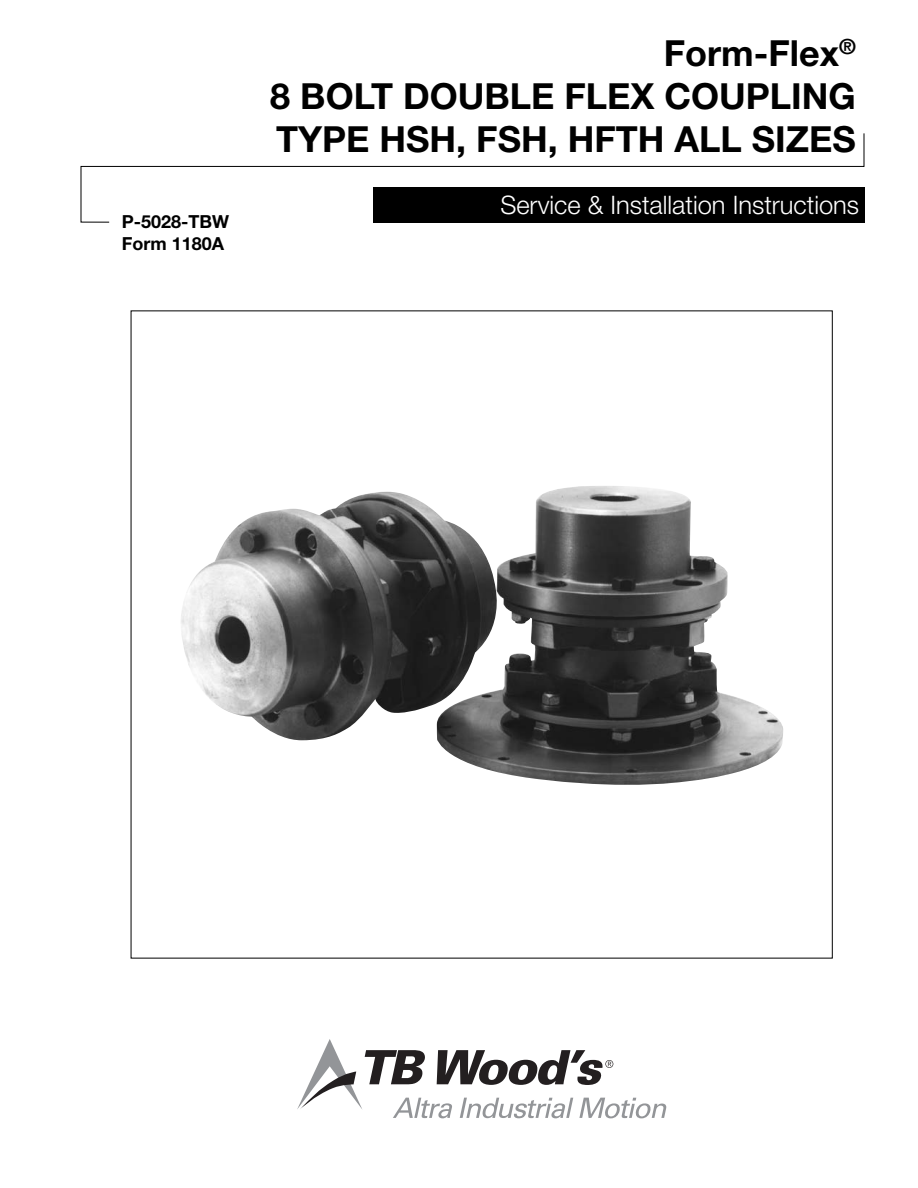
<style>
.page{position:relative;width:918px;height:1188px;background:#fff}
.page>*{position:absolute;margin:0;border:0;box-sizing:border-box;transform-origin:0 0}
.t1{font:700 36px "Helvetica Neue LT Std";color:#000}
.Sub_Header-White_on{font:300 25.5px "Helvetica Neue LT Std";color:#fff}
.Style_Guide_Number{font:700 18px/21.6px "Helvetica Neue LT Std";color:#000}
</style>
<div class="page">
<svg style="left:80px;top:133px;width:785px;height:90px"></svg>
<img style="left:181px;top:486px;width:602px;height:299px">
<svg style="left:297px;top:1039px;width:369px;height:79px"></svg>
<div style="left:373px;top:187px;width:492px;height:36px;background:#000"></div>
<p class="Style_Guide_Number" style="left:122px;top:210px;width:109px">P-5028-TBW<br>Form 1180A</p>
<p class="t1" style="left:664px;top:31px;width:194px">Form-Flex<sup>®</sup></p>
<p class="t1" style="left:270px;top:74px;width:587px">8 BOLT DOUBLE FLEX COUPLING</p>
<p class="t1" style="left:276px;top:117px;width:581px">TYPE HSH, FSH, HFTH ALL SIZES</p>
<p class="Sub_Header-White_on" style="left:500px;top:189px;width:360px">Service &amp; Installation Instructions</p>
</div>
